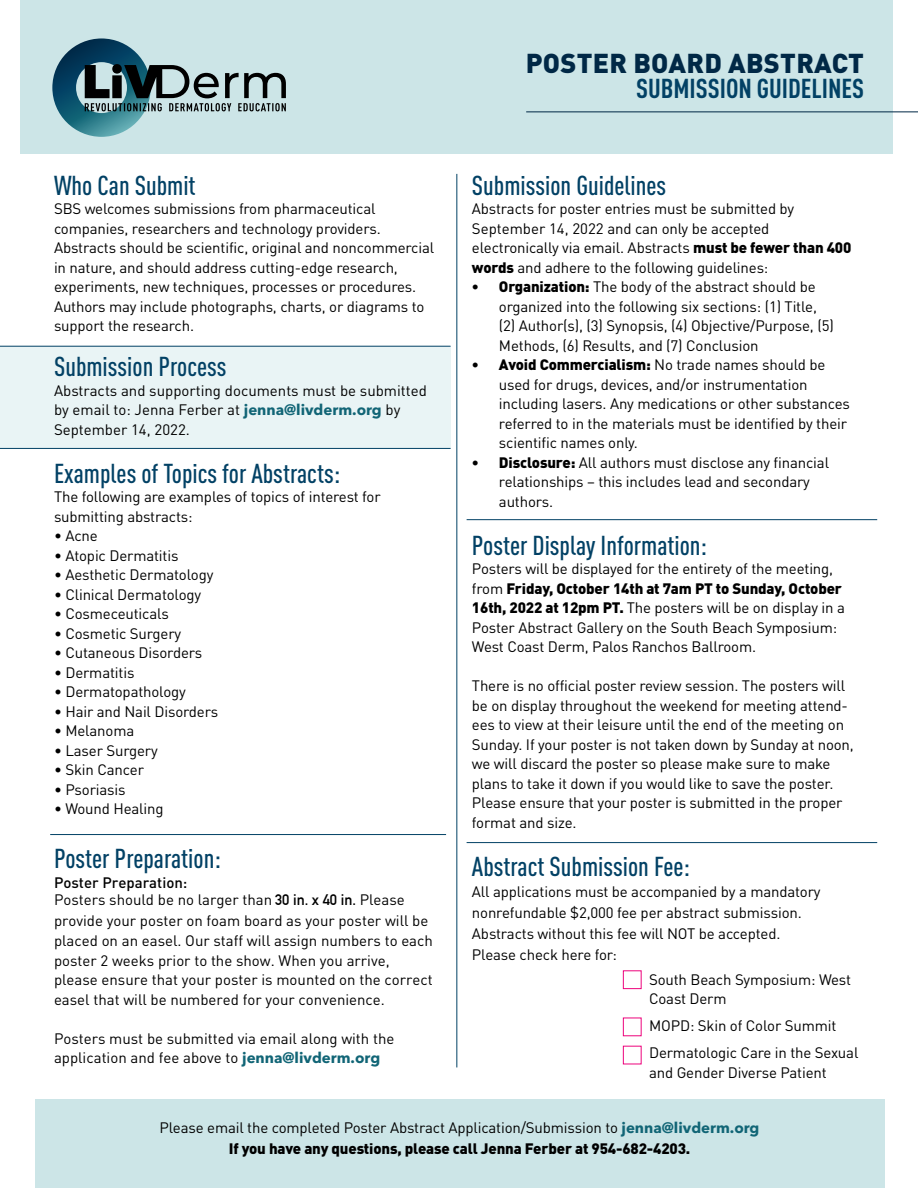
<style>
.page{position:relative;width:918px;height:1188px;background:#fff}
.page>*{position:absolute;margin:0;border:0;box-sizing:border-box;transform-origin:0 0}
.t1{font:500 condensed 27px "DIN Pro";color:#024165}
.t2{font:700 condensed 27px "DIN Pro";color:#024165}
.t3{font:900 27px "DIN Pro";letter-spacing:.01em;color:#002846}
.t4{font:15px/19.5px "DIN Pro";letter-spacing:-.01em;color:#000}
.s1{font-family:"Avenir Next LT Pro";font-weight:700;color:#116576}
.s2{font-weight:500}
.s3{font-family:"DIN Alternate";font-weight:700}
.s4{font-weight:900}
</style>
<div class="page">
<div style="left:21px;top:0;width:872px;height:154px;background:#cce5e7"></div>
<div style="left:35px;top:1099px;width:850px;height:89px;background:#cce5e7"></div>
<div style="left:0;top:346px;width:451px;height:102px;background:#e9f4f5"></div>
<hr style="left:526px;top:111px;width:392px;height:1px;background:#002846">
<svg style="left:52px;top:38px;width:234px;height:99px"></svg>
<hr style="left:467px;top:519px;width:410px;height:1px;background:#024165">
<hr style="left:467px;top:842px;width:410px;height:1px;background:#024165">
<hr style="left:457px;top:174px;width:1px;height:893px;background:#024165">
<hr style="left:50px;top:834px;width:396px;height:1px;background:#024165">
<hr style="left:0;top:448px;width:451px;height:1px;background:#024165">
<hr style="left:0;top:346px;width:451px;height:1px;background:#024165">
<div style="left:623px;top:971px;width:18px;height:18px;border:1px solid #ed037c"></div>
<div style="left:623px;top:1046px;width:18px;height:18px;border:1px solid #ed037c"></div>
<h1 class="t1" style="left:54px;top:165px;width:143px">Who Can Submit</h1>
<p class="t4" style="left:54px;top:197px;width:382px">SBS welcomes submissions from pharmaceutical companies, researchers and technology providers.<br>Abstracts should be scientific, original and noncommercial in nature, and should address cutting-edge research, experiments, new techniques, processes or procedures.<br>Authors may include photographs, charts, or diagrams to support the research.</p>
<h1 class="t1" style="left:54px;top:346px;width:174px">Submission Process</h1>
<p class="t4" style="left:54px;top:379px;width:374px">Abstracts and supporting documents must be submitted by email to: Jenna Ferber at <span class="s1">jenna@livderm.org</span> by<br>September 14, 2022.</p>
<h1 class="t1" style="left:54px;top:453px;width:288px">Examples of Topics for Abstracts:</h1>
<p class="t4" style="left:54px;top:485px;width:328px">The following are examples of topics of interest for submitting abstracts:</p>
<p class="t4" style="left:54px;top:524px;width:45px">• Acne</p>
<p class="t4" style="left:54px;top:544px;width:126px">• Atopic Dermatitis</p>
<p class="t4" style="left:54px;top:563px;width:161px">• Aesthetic Dermatology</p>
<p class="t4" style="left:54px;top:583px;width:149px">• Clinical Dermatology</p>
<p class="t4" style="left:54px;top:602px;width:116px">• Cosmeceuticals</p>
<p class="t4" style="left:54px;top:622px;width:129px">• Cosmetic Surgery</p>
<p class="t4" style="left:54px;top:641px;width:150px">• Cutaneous Disorders</p>
<p class="t4" style="left:54px;top:661px;width:82px">• Dermatitis</p>
<p class="t4" style="left:54px;top:680px;width:133px">• Dermatopathology</p>
<p class="t4" style="left:54px;top:700px;width:166px">• Hair and Nail Disorders</p>
<p class="t4" style="left:54px;top:719px;width:82px">• Melanoma</p>
<p class="t4" style="left:54px;top:739px;width:105px">• Laser Surgery</p>
<p class="t4" style="left:54px;top:758px;width:91px">• Skin Cancer</p>
<p class="t4" style="left:54px;top:778px;width:73px">• Psoriasis</p>
<p class="t4" style="left:54px;top:797px;width:111px">• Wound Healing</p>
<h1 class="t1" style="left:54px;top:838px;width:168px">Poster Preparation:</h1>
<p class="t4" style="left:54px;top:872px;width:352px;line-height:18px"><span class="s2">Poster Preparation:<br></span>Posters should be no larger than <span class="s3">30 in. x 40 in.</span> Please</p>
<p class="t4" style="left:54px;top:910px;width:380px">provide your poster on foam board as your poster will be placed on an easel. Our staff will assign numbers to each poster 2 weeks prior to the show. When you arrive, please ensure that your poster is mounted on the correct easel that will be numbered for your convenience.</p>
<p class="t4" style="left:54px;top:1027px;width:342px">Posters must be submitted via email along with the application and fee above to <span class="s1">jenna@livderm.org</span></p>
<h1 class="t3" style="left:526px;top:40px;width:340px">POSTER BOARD ABSTRACT</h1>
<h1 class="t2" style="left:636px;top:68px;width:230px">SUBMISSION GUIDELINES</h1>
<h1 class="t1" style="left:472px;top:165px;width:196px">Submission Guidelines</h1>
<p class="t4" style="left:472px;top:197px;width:381px">Abstracts for poster entries must be submitted by September 14, 2022 and can only be accepted electronically via email. Abstracts <span class="s4">must be fewer than 400 words</span> and adhere to the following guidelines:</p>
<p class="t4" style="left:499px;top:275px;width:336px;text-indent:-27px"><span class="s4">• Organization:</span> The body of the abstract should be organized into the following six sections: (1) Title, (2) Author(s), (3) Synopsis, (4) Objective/Purpose, (5)<br>Methods, (6) Results, and (7) Conclusion</p>
<p class="t4" style="left:499px;top:353px;width:352px;text-indent:-27px"><span class="s4">• Avoid Commercialism:</span> No trade names should be used for drugs, devices, and/or instrumentation including lasers. Any medications or other substances referred to in the materials must be identified by their scientific names only.</p>
<p class="t4" style="left:499px;top:451px;width:332px;text-indent:-27px"><span class="s4">• Disclosure:</span> All authors must disclose any financial relationships – this includes lead and secondary authors.</p>
<h1 class="t1" style="left:472px;top:525px;width:237px">Poster Display Information:</h1>
<p class="t4" style="left:472px;top:557px;width:374px">Posters will be displayed for the entirety of the meeting, from <span class="s4">Friday, October 14th at 7am PT to Sunday, October 16th, 2022 at 12pm PT.</span> The posters will be on display in a Poster Abstract Gallery on the South Beach Symposium:<br>West Coast Derm, Palos Ranchos Ballroom.</p>
<p class="t4" style="left:472px;top:674px;width:383px">There is no official poster review session. The posters will be on display throughout the weekend for meeting attend&shy;ees to view at their leisure until the end of the meeting on Sunday. If your poster is not taken down by Sunday at noon, we will discard the poster so please make sure to make plans to take it down if you would like to save the poster.<br>Please ensure that your poster is submitted in the proper format and size.</p>
<h1 class="t1" style="left:472px;top:846px;width:220px">Abstract Submission Fee:</h1>
<p class="t4" style="left:472px;top:879px;width:350px;line-height:21px">All applications must be accompanied by a mandatory nonrefundable $2,000 fee per abstract submission.<br>Abstracts without this fee will NOT be accepted.<br>Please check here for:</p>
<p class="t4" style="left:649px;top:968px;width:204px">South Beach Symposium: West<br>Coast Derm</p>
<p class="t4" style="left:649px;top:1011px;width:211px;line-height:27px">MOPD: Skin of Color Summit<br>Dermatologic Care in the Sexual</p>
<p class="t4" style="left:649px;top:1061px;width:179px">and Gender Diverse Patient</p>
<p class="t4" style="left:160px;top:1116px;width:601px;line-height:21px;text-align:center">Please email the completed Poster Abstract Application/Submission to <span class="s1">jenna@livderm.org<br></span><span class="s4">If you have any questions, please call Jenna Ferber at 954-682-4203.</span></p>
</div>
